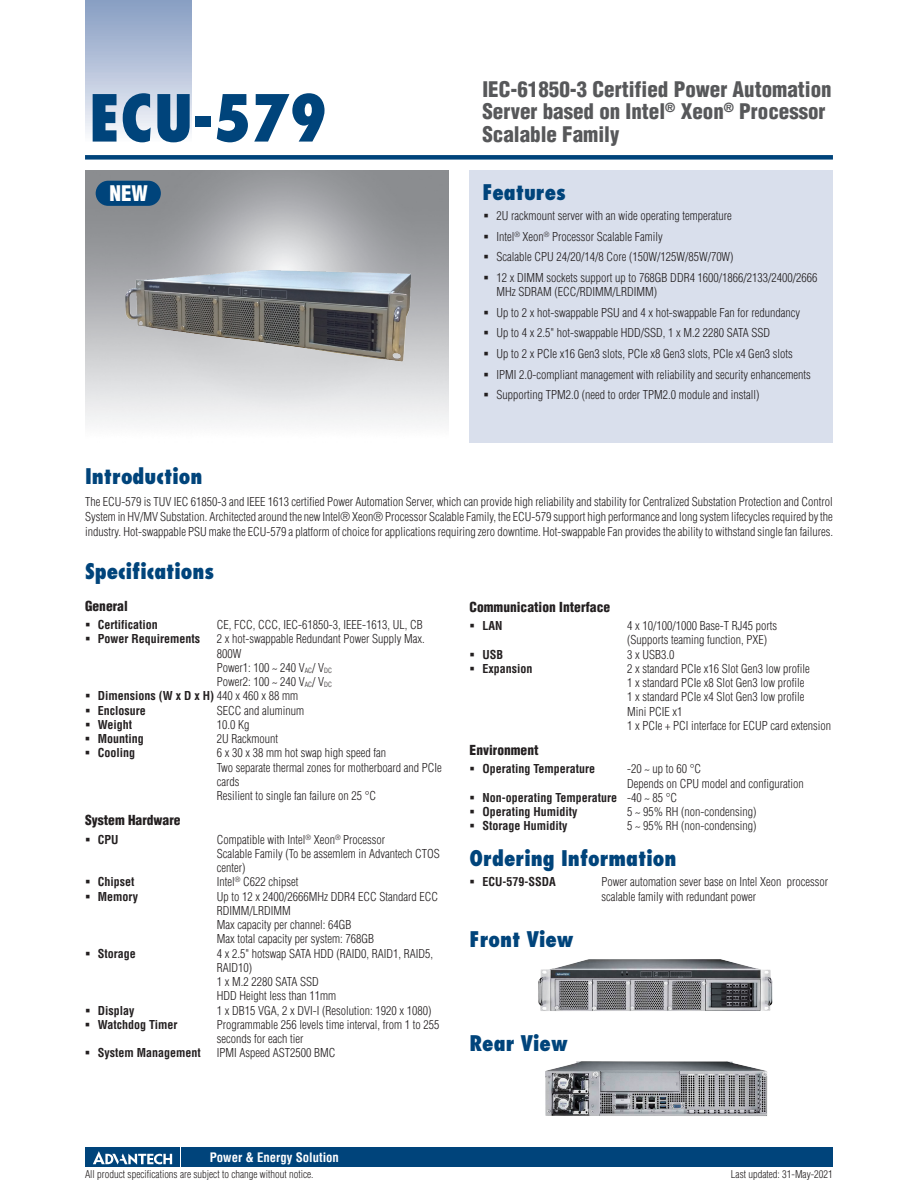
<style>
.page{position:relative;width:918px;height:1188px;background:#fff}
.page>*{position:absolute;margin:0;border:0;box-sizing:border-box;transform-origin:0 0}
.t1{font:800 condensed 63px "Futura";color:#00447b}
.t2{font:900 condensed 21px/22.5px "Helvetica";color:#57585a}
.t3{font:800 condensed 21px "Futura";color:#00447b}
.t4{font:900 condensed 21px "Helvetica";color:#fff}
.t5{font:900 condensed 13.5px "Helvetica";color:#231f20}
.t6{font:700 condensed 12.75px "Helvetica";color:#fff}
.t7{font:300 condensed 12px/14.2px "Helvetica";color:#231f20}
.t8{font:700 condensed 12px "Helvetica";color:#231f20}
.t9{font:300 condensed 10.5px "Helvetica";color:#231f20}
.s1{font-weight:300}
</style>
<div class="page">
<div style="left:85px;top:155px;width:748px;height:5px;background:#00447b"></div>
<div style="left:182px;top:1147px;width:651px;height:20px;background:#00447b"></div>
<div style="left:85px;top:1147px;width:95px;height:20px;background:#00447b"></div>
<svg style="left:93px;top:1151px;width:79px;height:14px"></svg>
<div style="left:470px;top:170px;width:363px;height:272px;background:#d9dfec"></div>
<img style="left:85px;top:170px;width:363px;height:255px">
<div style="left:85px;top:0;width:106px;height:143px;background:linear-gradient(to bottom,#849bc1,#f9fafc)"></div>
<img style="left:123px;top:263px;width:287px;height:98px">
<img style="left:538px;top:959px;width:235px;height:52px">
<img style="left:545px;top:1061px;width:223px;height:55px">
<div style="left:96px;top:181px;width:65px;height:25px;background:#00447b;border-radius:13px"></div>
<h1 class="t1" style="left:89px;top:79px;width:240px">ECU-579</h1>
<h2 class="t4" style="left:109px;top:180px;width:40px">NEW</h2>
<h2 class="t2" style="left:482px;top:78px;width:351px">IEC-61850-3 Certified Power Automation<br>Server based on Intel<sup>®</sup> Xeon<sup>®</sup> Processor<br>Scalable Family</h2>
<h2 class="t3" style="left:482px;top:179px;width:85px">Features</h2>
<p class="t7" style="left:496px;top:205px;width:323px;line-height:20.7px">2U rackmount server with an wide operating temperature<br>Intel<sup>®</sup> Xeon<sup>®</sup> Processor Scalable Family<br>Scalable CPU 24/20/14/8 Core (150W/125W/85W/70W)<br>12 x DIMM sockets support up to 768GB DDR4 1600/1866/2133/2400/2666</p>
<p class="t7" style="left:496px;top:281px;width:316px;line-height:20.7px">MHz SDRAM (ECC/RDIMM/LRDIMM)<br>Up to 2 x hot-swappable PSU and 4 x hot-swappable Fan for redundancy Up to 4 x 2.5" hot-swappable HDD/SSD, 1 x M.2 2280 SATA SSD<br>Up to 2 x PCIe x16 Gen3 slots, PCIe x8 Gen3 slots, PCIe x4 Gen3 slots IPMI 2.0-compliant management with reliability and security enhancements Supporting TPM2.0 (need to order TPM2.0 module and install)</p>
<h2 class="t3" style="left:85px;top:463px;width:119px">Introduction</h2>
<p class="t7" style="left:85px;top:494px;width:749px;line-height:15px;text-align:justify">The ECU-579 is TUV IEC 61850-3 and IEEE 1613 certified Power Automation Server, which can provide high reliability and stability for Centralized Substation Protection and Control System in HV/MV Substation. Architected around the new Intel® Xeon® Processor Scalable Family, the ECU-579 support high performance and long system lifecycles required by the industry. Hot-swappable PSU make the ECU-579 a platform of choice for applications requiring zero downtime. Hot-swappable Fan provides the ability to withstand single fan failures.</p>
<h2 class="t3" style="left:85px;top:558px;width:131px">Specifications</h2>
<p class="t5" style="left:85px;top:597px;width:44px">General</p>
<p class="t8" style="left:98px;top:617px;width:62px">Certification</p>
<p class="t7" style="left:217px;top:618px;width:207px">CE, FCC, CCC, IEC-61850-3, IEEE-1613, UL, CB</p>
<p class="t8" style="left:98px;top:631px;width:104px">Power Requirements</p>
<p class="t7" style="left:217px;top:632px;width:209px">2 x hot-swappable Redundant Power Supply Max.</p>
<p class="t7" style="left:217px;top:646px;width:26px">800W</p>
<p class="t7" style="left:217px;top:660px;width:117px">Power1: 100 ~ 240 V<sub>AC</sub>/ V<sub>DC</sub></p>
<p class="t7" style="left:217px;top:675px;width:117px">Power2: 100 ~ 240 V<sub>AC</sub>/ V<sub>DC</sub></p>
<p class="t8" style="left:98px;top:689px;width:202px">Dimensions (W x D x H) <span class="s1">440 x 460 x 88 mm</span></p>
<p class="t8" style="left:98px;top:703px;width:49px">Enclosure</p>
<p class="t7" style="left:217px;top:703px;width:89px">SECC and aluminum</p>
<p class="t8" style="left:98px;top:717px;width:36px">Weight</p>
<p class="t7" style="left:217px;top:717px;width:34px">10.0 Kg</p>
<p class="t8" style="left:98px;top:731px;width:48px">Mounting</p>
<p class="t7" style="left:217px;top:732px;width:63px">2U Rackmount</p>
<p class="t8" style="left:98px;top:745px;width:39px">Cooling</p>
<p class="t7" style="left:217px;top:746px;width:227px">6 x 30 x 38 mm hot swap high speed fan<br>Two separate thermal zones for motherboard and PCIe cards<br>Resilient to single fan failure on 25 °C</p>
<p class="t5" style="left:85px;top:812px;width:97px">System Hardware</p>
<p class="t8" style="left:98px;top:832px;width:22px">CPU</p>
<p class="t7" style="left:217px;top:832px;width:225px">Compatible with Intel<sup>®</sup> Xeon<sup>®</sup> Processor<br>Scalable Family (To be assemlem in Advantech CTOS center)</p>
<p class="t8" style="left:98px;top:874px;width:38px">Chipset</p>
<p class="t7" style="left:217px;top:875px;width:83px">Intel<sup>®</sup> C622 chipset</p>
<p class="t8" style="left:98px;top:889px;width:42px">Memory</p>
<p class="t7" style="left:217px;top:889px;width:223px">Up to 12 x 2400/2666MHz DDR4 ECC Standard ECC<br>RDIMM/LRDIMM<br>Max capacity per channel: 64GB<br>Max total capacity per system: 768GB</p>
<p class="t8" style="left:98px;top:946px;width:40px">Storage</p>
<p class="t7" style="left:217px;top:946px;width:218px">4 x 2.5" hotswap SATA HDD (RAID0, RAID1, RAID5,<br>RAID10)<br>1 x M.2 2280 SATA SSD<br>HDD Height less than 11mm</p>
<p class="t8" style="left:98px;top:1003px;width:38px">Display</p>
<p class="t7" style="left:217px;top:1003px;width:216px">1 x DB15 VGA, 2 x DVI-I (Resolution: 1920 x 1080)</p>
<p class="t8" style="left:98px;top:1017px;width:81px">Watchdog Timer</p>
<p class="t7" style="left:217px;top:1017px;width:224px">Programmable 256 levels time interval, from 1 to 255 seconds for each tier</p>
<p class="t8" style="left:98px;top:1045px;width:105px">System Management</p>
<p class="t7" style="left:217px;top:1046px;width:120px">IPMI Aspeed AST2500 BMC</p>
<p class="t5" style="left:470px;top:598px;width:142px">Communication Interface</p>
<p class="t8" style="left:482px;top:618px;width:22px">LAN</p>
<p class="t7" style="left:627px;top:619px;width:151px">4 x 10/100/1000 Base-T RJ45 ports (Supports teaming function, PXE)</p>
<p class="t8" style="left:482px;top:647px;width:22px">USB</p>
<p class="t7" style="left:627px;top:647px;width:49px">3 x USB3.0</p>
<p class="t8" style="left:482px;top:661px;width:51px">Expansion</p>
<p class="t7" style="left:627px;top:661px;width:205px">2 x standard PCIe x16 Slot Gen3 low profile<br>1 x standard PCIe x8 Slot Gen3 low profile<br>1 x standard PCIe x4 Slot Gen3 low profile<br>Mini PCIE x1<br>1 x PCIe + PCI interface for ECUP card extension</p>
<p class="t5" style="left:470px;top:741px;width:70px">Environment</p>
<p class="t8" style="left:482px;top:761px;width:114px">Operating Temperature</p>
<p class="t7" style="left:627px;top:762px;width:76px">-20 ~ up to 60 °C</p>
<p class="t7" style="left:627px;top:776px;width:178px">Depends on CPU model and configuration</p>
<p class="t8" style="left:482px;top:790px;width:196px">Non-operating Temperature <span class="s1">-40 ~ 85 °C</span></p>
<p class="t8" style="left:482px;top:804px;width:97px">Operating Humidity</p>
<p class="t7" style="left:627px;top:805px;width:131px">5 ~ 95% RH (non-condensing)</p>
<p class="t8" style="left:482px;top:818px;width:87px">Storage Humidity</p>
<p class="t7" style="left:627px;top:819px;width:131px">5 ~ 95% RH (non-condensing)</p>
<h2 class="t3" style="left:470px;top:845px;width:208px">Ordering Information</h2>
<p class="t8" style="left:482px;top:874px;width:75px">ECU-579-SSDA</p>
<p class="t7" style="left:601px;top:875px;width:228px">Power automation sever base on Intel Xeon processor scalable family with redundant power</p>
<h2 class="t3" style="left:470px;top:926px;width:106px">Front View</h2>
<h2 class="t3" style="left:470px;top:1030px;width:100px">Rear View</h2>
<p class="t6" style="left:210px;top:1149px;width:131px">Power &amp; Energy Solution</p>
<p class="t9" style="left:85px;top:1167px;width:230px">All product specifications are subject to change without notice.</p>
<p class="t9" style="left:731px;top:1167px;width:104px">Last updated: 31-May-2021</p>
</div>
